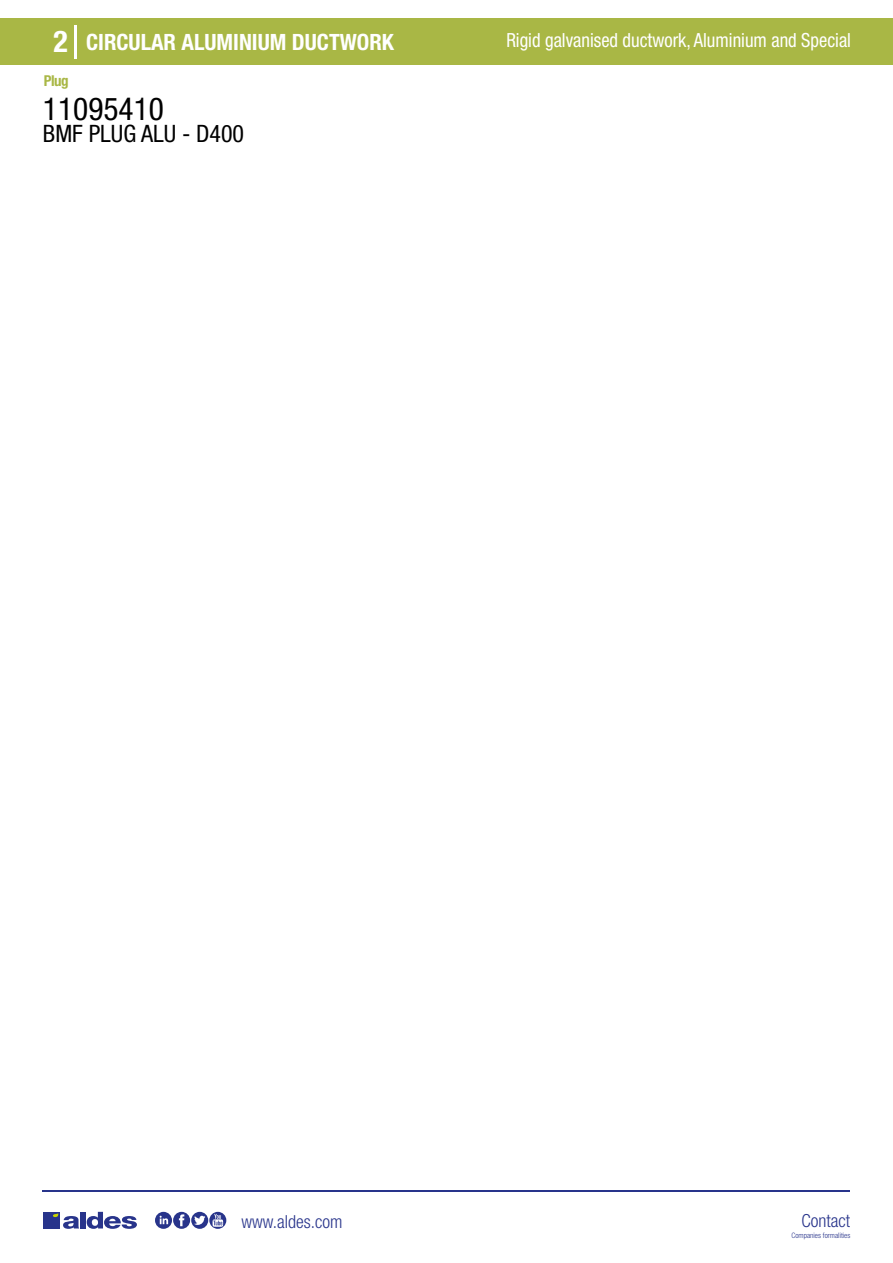
<style>
.page{position:relative;width:893px;height:1263px;background:#fff}
.page>*{position:absolute;margin:0;border:0;box-sizing:border-box;transform-origin:0 0}
.t1{font:condensed 31.5px "Helvetica Neue LT Std";color:#000}
.t2{font:700 condensed 30px "Helvetica Neue LT Std";color:#fff}
.t3{font:condensed 24px "Helvetica Neue LT Std";color:#000}
.t4{font:700 condensed 22.5px "Helvetica Neue LT Std";color:#fff}
.t5{font:condensed 19.5px "Helvetica Neue LT Std";color:#fff;scale:.95 1}
.t6{font:300 condensed 18px "Helvetica Neue";color:#28348b}
.t7{font:700 condensed 15px "Helvetica Neue LT Std";color:#a9b745}
.t8{font:300 condensed 7.5px "Helvetica Neue";color:#28348b}
</style>
<div class="page">
<div style="left:0;top:18px;width:893px;height:46px;background:#a9b745"></div>
<hr style="left:74px;top:25px;width:2px;height:33px;background:#fff">
<hr style="left:43px;top:1190px;width:807px;height:1px;background:#28348b">
<svg style="left:155px;top:1212px;width:71px;height:17px"></svg>
<div style="left:43px;top:1212px;width:17px;height:16px;background:#28348b"></div>
<div style="left:80px;top:1212px;width:6px;height:16px;background:#28348b"></div>
<svg style="left:87px;top:1212px;width:50px;height:17px"></svg>
<svg style="left:53px;top:1213px;width:26px;height:16px"></svg>
<h2 class="t2" style="left:54px;top:24px;width:16px">2</h2>
<p class="t4" style="left:86px;top:28px;width:309px">CIRCULAR ALUMINIUM DUCTWORK</p>
<p class="t5" style="left:506px;top:29px;width:364px">Rigid galvanised ductwork, Aluminium and Special</p>
<p class="t7" style="left:44px;top:71px;width:26px">Plug</p>
<h1 class="t1" style="left:43px;top:91px;width:122px">11095410</h1>
<p class="t3" style="left:43px;top:120px;width:203px">BMF PLUG ALU - D400</p>
<p class="t6" style="left:241px;top:1211px;width:102px">www.aldes.com</p>
<p class="t6" style="left:801px;top:1211px;width:50px">Contact</p>
<p class="t8" style="left:791px;top:1230px;width:60px">Companies formalities</p>
</div>
